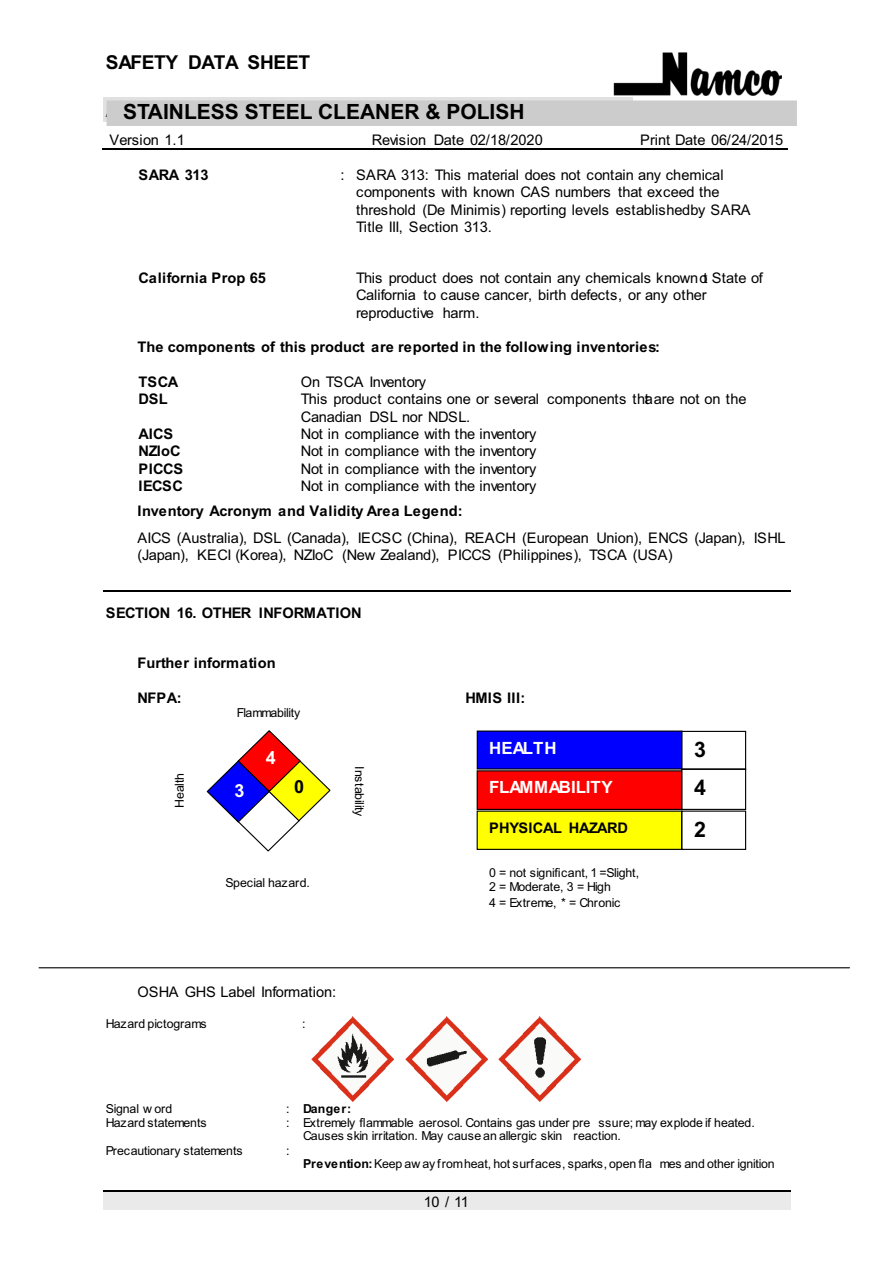
<style>
.page{position:relative;width:893px;height:1263px;background:#fff}
.page>*{position:absolute;margin:0;border:0;box-sizing:border-box;transform-origin:0 0}
.t1{font:700 21.3px/42.8px "Arial";letter-spacing:.02em;color:#000}
.t2{font:700 21px "Arial";color:#000}
.t3{font:700 19.2px "Arial";letter-spacing:-.02em;color:#000}
.t4{font:700 18px "Arial";color:#fff}
.t5{font:700 18px "Arial";color:#000}
.t6{font:700 16.8px "Arial";letter-spacing:-.01em;color:#fff}
.t7{font:14.7px/17.2px "Arial";letter-spacing:-.02em;color:#000}
.t8{font:700 14.7px "Arial";color:#000}
.t9{font:700 14.7px "Arial";letter-spacing:-.03em;color:#000}
.t10{font:12.3px/15.1px "Arial";letter-spacing:-.01em;color:#000}
.t11{font:12.3px "Arial";letter-spacing:-.04em;color:#000}
.t12{font:700 12.3px "Arial";letter-spacing:.02em;color:#000}
.s1{font-weight:400}
.s2{font-weight:700}
</style>
<div class="page">
<div style="left:104px;top:98px;width:687px;height:24px;background:#e1e1e1"></div>
<hr style="left:102px;top:148px;width:237px;height:1px;background:#000">
<hr style="left:339px;top:148px;width:237px;height:1px;background:#000">
<hr style="left:576px;top:148px;width:211px;height:1px;background:#000">
<div style="left:104px;top:1192px;width:687px;height:18px;background:#eaeaea"></div>
<hr style="left:104px;top:1191px;width:687px;height:1px;background:#000">
<hr style="left:104px;top:591px;width:687px;height:1px;background:#000">
<img style="left:312px;top:1017px;width:82px;height:84px">
<img style="left:405px;top:1017px;width:82px;height:84px">
<img style="left:498px;top:1017px;width:82px;height:84px">
<svg style="left:206px;top:730px;width:125px;height:122px"></svg>
<div style="left:477px;top:771px;width:204px;height:38px;background:#f00"></div>
<div style="left:476px;top:770px;width:206px;height:40px;border:1px solid #000"></div>
<div style="left:477px;top:811px;width:204px;height:38px;background:#ff0"></div>
<div style="left:476px;top:811px;width:206px;height:39px;border:1px solid #000"></div>
<div style="left:477px;top:731px;width:204px;height:38px;background:#00f"></div>
<div style="left:681px;top:768px;width:65px;height:42px;border:1px solid #000"></div>
<div style="left:681px;top:811px;width:65px;height:39px;border:1px solid #000"></div>
<div style="left:681px;top:731px;width:65px;height:39px;border:1px solid #000"></div>
<hr style="left:39px;top:967px;width:810px;height:1px;background:#000">
<div style="left:633px;top:53px;width:163px;height:48px;background:#fff"></div>
<img style="left:613px;top:53px;width:169px;height:43px">
<div style="left:108px;top:102px;width:687px;height:23px;background:#ccc"></div>
<div style="left:106px;top:100px;width:690px;height:26px;border:3px solid #ccc"></div>
<h3 class="t3" style="left:106px;top:55px;width:206px">SAFETY DATA SHEET</h3>
<h1 class="t1" style="left:106px;top:90px;width:458px">A00141 MST STNLS STL CLNR/PLSH20net15</h1>
<p class="t7" style="left:109px;top:132px;width:77px">Version 1.1</p>
<p class="t7" style="left:372px;top:132px;width:172px">Revision Date 02/18/2020</p>
<p class="t7" style="left:640px;top:132px;width:145px">Print Date 06/24/2015</p>
<h2 class="t2" style="left:123px;top:103px;width:403px">STAINLESS STEEL CLEANER &amp; POLISH</h2>
<p class="t8" style="left:139px;top:169px;width:71px">SARA 313</p>
<p class="t7" style="left:356px;top:167px;width:396px;text-indent:-16px">: SARA 313: This material does not contain any chemical components with known CAS numbers that exceed the threshold (De Minimis) reporting levels establishedby SARA Title III, Section 313.</p>
<p class="t8" style="left:139px;top:273px;width:129px">California Prop 65</p>
<p class="t7" style="left:356px;top:271px;width:408px">This product does not contain any chemicals knownot State of<br>California to cause cancer, birth defects, or any other reproductive harm.</p>
<p class="t8" style="left:137px;top:341px;width:524px">The components of this product are reported in the following inventories:</p>
<p class="t8" style="left:139px;top:376px;width:41px">TSCA</p>
<p class="t7" style="left:301px;top:375px;width:127px">On TSCA Inventory</p>
<p class="t8" style="left:139px;top:393px;width:31px">DSL</p>
<p class="t7" style="left:301px;top:391px;width:447px;line-height:18px">This product contains one or several components that are not on the<br>Canadian DSL nor NDSL.</p>
<p class="t8" style="left:139px;top:428px;width:36px">AICS</p>
<p class="t7" style="left:301px;top:426px;width:237px">Not in compliance with the inventory</p>
<p class="t8" style="left:139px;top:445px;width:44px">NZIoC</p>
<p class="t7" style="left:301px;top:443px;width:237px">Not in compliance with the inventory</p>
<p class="t8" style="left:139px;top:463px;width:46px">PICCS</p>
<p class="t7" style="left:301px;top:461px;width:237px">Not in compliance with the inventory</p>
<p class="t8" style="left:139px;top:480px;width:46px">IECSC</p>
<p class="t7" style="left:301px;top:478px;width:237px">Not in compliance with the inventory</p>
<p class="t8" style="left:137px;top:506px;width:326px">Inventory Acronym and Validity Area Legend:</p>
<p class="t7" style="left:137px;top:531px;width:649px;line-height:16.8px">AICS (Australia), DSL (Canada), IECSC (China), REACH (European Union), ENCS (Japan), ISHL (Japan), KECI (Korea), NZIoC (New Zealand), PICCS (Philippines), TSCA (USA)</p>
<p class="t8" style="left:106px;top:607px;width:257px">SECTION 16. OTHER INFORMATION</p>
<p class="t8" style="left:137px;top:658px;width:140px">Further information</p>
<p class="t8" style="left:137px;top:693px;width:46px">NFPA:</p>
<p class="t8" style="left:465px;top:693px;width:61px">HMIS III:</p>
<p class="t11" style="left:237px;top:708px;width:65px">Flammability</p>
<p class="t4" style="left:266px;top:751px;width:12px">4</p>
<p class="t10" style="left:173px;top:808px;width:37px;rotate:-90deg">Health</p>
<p class="t10" style="left:366px;top:766px;width:52px;rotate:90deg">Instability</p>
<p class="t5" style="left:294px;top:780px;width:12px">0</p>
<p class="t4" style="left:234px;top:784px;width:12px">3</p>
<p class="t10" style="left:225px;top:876px;width:86px">Special hazard.</p>
<p class="t7" style="left:137px;top:985px;width:200px">OSHA GHS Label Information:</p>
<p class="t10" style="left:106px;top:1017px;width:102px">Hazard pictograms</p>
<p class="t10" style="left:302px;top:1017px;width:5px">:</p>
<p class="t6" style="left:489px;top:742px;width:69px">HEALTH</p>
<p class="t6" style="left:489px;top:781px;width:125px">FLAMMABILITY</p>
<p class="t9" style="left:489px;top:822px;width:140px">PHYSICAL HAZARD</p>
<p class="t10" style="left:489px;top:866px;width:151px">0 = not significant, 1 =Slight,<br>2 = Moderate, 3 = High<br>4 = Extreme, * = Chronic</p>
<h1 class="t1" style="left:694px;top:731px;width:13px">3</h1>
<h1 class="t1" style="left:694px;top:768px;width:13px">4<br>2</h1>
<p class="t10" style="left:106px;top:1102px;width:68px">Signal w ord</p>
<p class="t12" style="left:286px;top:1104px;width:66px"><span class="s1">:</span> Danger:</p>
<p class="t10" style="left:106px;top:1116px;width:102px">Hazard statements</p>
<p class="t10" style="left:303px;top:1117px;width:453px;line-height:13.5px;text-indent:-17px">: Extremely flammable aerosol. Contains gas under pre ssure; may explode if heated.<br>Causes skin irritation. May cause an allergic skin reaction.</p>
<p class="t10" style="left:106px;top:1144px;width:138px">Precautionary statements</p>
<p class="t10" style="left:286px;top:1144px;width:5px">:</p>
<p class="t10" style="left:303px;top:1158px;width:473px"><span class="s2">Prevention:</span> Keep aw ay fromheat, hot surfaces, sparks, open fla mes and other ignition</p>
<p class="t7" style="left:424px;top:1194px;width:47px">10 / 11</p>
</div>
